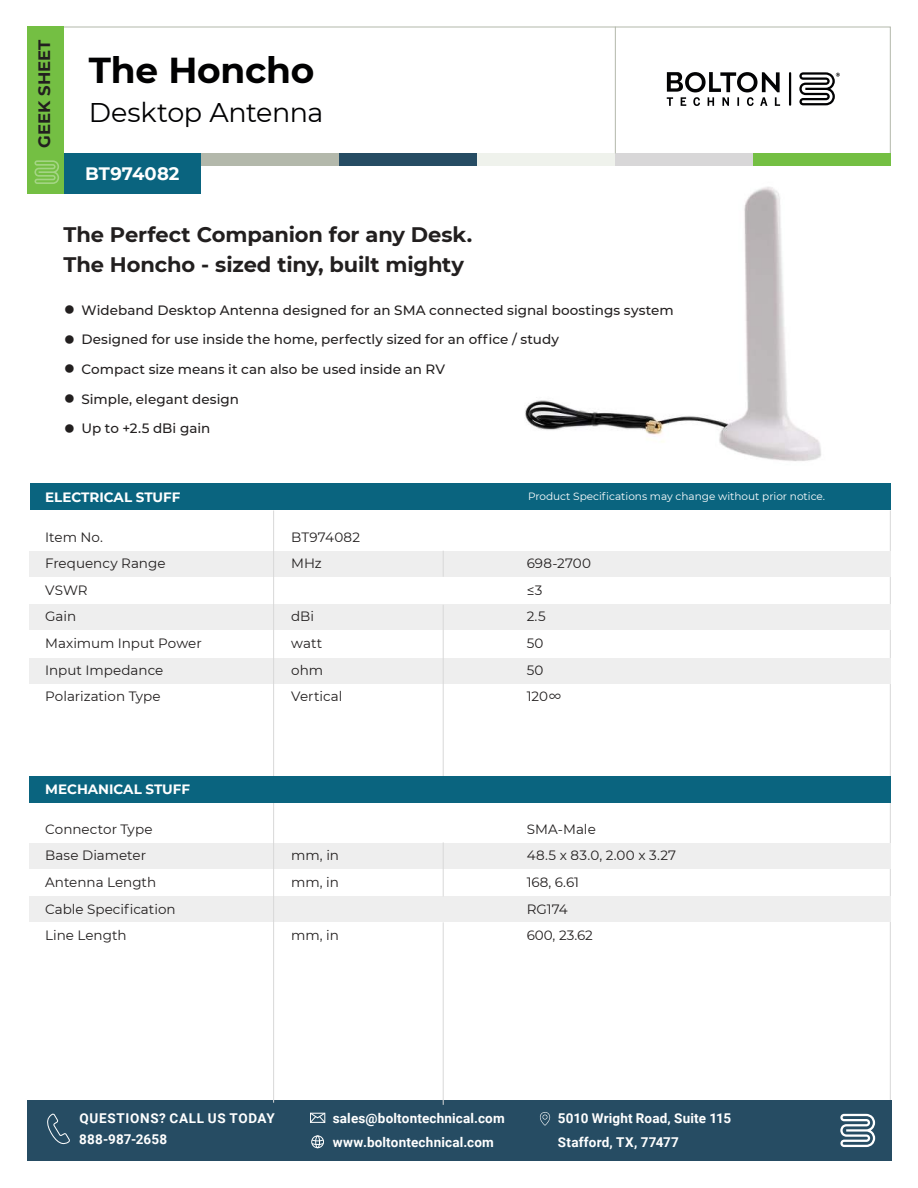
<style>
.page{position:relative;width:918px;height:1188px;background:#fff}
.page>*{position:absolute;margin:0;border:0;box-sizing:border-box;transform-origin:0 0}
.t1{font:700 36px "Montserrat";letter-spacing:-.01em;color:#010102}
.t2{font:27px "Montserrat";letter-spacing:-.015em;color:#010102}
.t3{font:700 21px/30px "Montserrat";letter-spacing:-.005em;color:#221f1f}
.t4{font:700 18px "Montserrat";letter-spacing:.005em;color:#fff}
.t5{font:700 16.5px "Montserrat";letter-spacing:.005em;color:#221f1f}
.t6{font:13.5px "Montserrat";color:#221f1f}
.t7{font:500 13.5px "Montserrat";letter-spacing:.005em;color:#221f1f}
.t8{font:700 13.5px/24px "Roboto";letter-spacing:.015em;color:#fff}
.t9{font:700 13.5px/21px "Roboto";letter-spacing:.045em;color:#fff}
.t10{font:700 13.5px "Montserrat";color:#fff}
.t11{font:10.5px "Montserrat";color:#fff}
.s1{font-weight:700;font-size:33.75px}
</style>
<div class="page">
<img style="left:525px;top:187px;width:296px;height:274px">
<svg style="left:667px;top:72px;width:113px;height:34px"></svg>
<hr style="left:789px;top:72px;width:2px;height:34px;background:#010102">
<svg style="left:799px;top:72px;width:41px;height:33px"></svg>
<div style="left:201px;top:153px;width:138px;height:13px;background:#b3b8ab"></div>
<div style="left:63px;top:153px;width:138px;height:41px;background:#0a647f"></div>
<div style="left:339px;top:153px;width:138px;height:13px;background:#264c63"></div>
<div style="left:615px;top:153px;width:138px;height:13px;background:#d8d7d8"></div>
<div style="left:477px;top:153px;width:138px;height:13px;background:#eff2ec"></div>
<div style="left:753px;top:153px;width:138px;height:13px;background:#74bf43"></div>
<div style="left:27px;top:27px;width:36px;height:167px;background:#74bf43"></div>
<hr style="left:615px;top:27px;width:1px;height:126px;background:#b3b8ab">
<svg style="left:34px;top:160px;width:25px;height:24px"></svg>
<hr style="left:890px;top:510px;width:1px;height:592px;background:#d8d8d8">
<div style="left:27px;top:1100px;width:864px;height:61px;background:#264c63"></div>
<svg style="left:840px;top:1114px;width:35px;height:33px"></svg>
<svg style="left:47px;top:1113px;width:23px;height:32px"></svg>
<svg style="left:310px;top:1113px;width:15px;height:10px"></svg>
<div style="left:311px;top:1136px;width:13px;height:12px;border:1px solid #fff;border-radius:50%"></div>
<svg style="left:312px;top:1140px;width:12px;height:5px"></svg>
<div style="left:315px;top:1136px;width:5px;height:12px;border:1px solid #fff;border-radius:50%"></div>
<svg style="left:540px;top:1112px;width:10px;height:14px"></svg>
<div style="left:30px;top:551px;width:861px;height:26px;background:#eee"></div>
<div style="left:30px;top:604px;width:861px;height:26px;background:#eee"></div>
<div style="left:30px;top:658px;width:861px;height:26px;background:#eee"></div>
<div style="left:30px;top:896px;width:861px;height:26px;background:#eee"></div>
<div style="left:30px;top:843px;width:861px;height:26px;background:#eee"></div>
<hr style="left:273px;top:510px;width:1px;height:282px;background:#d8d8d8">
<svg style="left:443px;top:551px;width:1px;height:26px"></svg>
<hr style="left:443px;top:842px;width:1px;height:54px;background:#d8d8d8">
<hr style="left:273px;top:801px;width:1px;height:302px;background:#d8d8d8">
<hr style="left:443px;top:605px;width:1px;height:175px;background:#d8d8d8">
<hr style="left:443px;top:922px;width:1px;height:183px;background:#d8d8d8">
<div style="left:30px;top:483px;width:861px;height:27px;background:#0a647f"></div>
<div style="left:30px;top:776px;width:861px;height:27px;background:#0a647f"></div>
<p class="t5" style="left:37px;top:148px;width:110px;rotate:-90deg">GEEK SHEET</p>
<h1 class="t1" style="left:89px;top:54px;width:227px">The Honcho</h1>
<h2 class="t2" style="left:89px;top:102px;width:236px">Desktop Antenna</h2>
<h3 class="t4" style="left:85px;top:166px;width:96px">BT974082</h3>
<h3 class="t3" style="left:63px;top:221px;width:410px">The Perfect Companion for any Desk.<br>The Honcho - sized tiny, built mighty</h3>
<p class="t7" style="left:63px;top:305px;width:612px"><span class="s1">•</span> Wideband Desktop Antenna designed for an SMA connected signal boostings system</p>
<p class="t7" style="left:63px;top:330px;width:497px"><span class="s1">•</span> Designed for use inside the home, perfectly sized for an of昀椀ce / study</p>
<p class="t7" style="left:63px;top:364px;width:383px"><span class="s1">•</span> Compact size means it can also be used inside an RV</p>
<p class="t7" style="left:63px;top:393px;width:177px"><span class="s1">•</span> Simple, elegant design</p>
<p class="t7" style="left:63px;top:423px;width:148px"><span class="s1">•</span> Up to +2.5 dBi gain</p>
<p class="t10" style="left:45px;top:491px;width:137px">ELECTRICAL STUFF</p>
<p class="t11" style="left:528px;top:490px;width:298px">Product Speci昀椀cations may change without prior notice.</p>
<p class="t6" style="left:45px;top:532px;width:59px">Item No.</p>
<p class="t6" style="left:291px;top:532px;width:70px">BT974082</p>
<p class="t6" style="left:45px;top:558px;width:122px">Frequency Range</p>
<p class="t6" style="left:291px;top:558px;width:32px">MHz</p>
<p class="t6" style="left:527px;top:558px;width:66px">698-2700</p>
<p class="t6" style="left:45px;top:581px;width:44px">VSWR</p>
<p class="t6" style="left:527px;top:581px;width:17px">≤3</p>
<p class="t6" style="left:45px;top:611px;width:32px">Gain</p>
<p class="t6" style="left:291px;top:611px;width:24px">dBi</p>
<p class="t6" style="left:527px;top:611px;width:21px">2.5</p>
<p class="t6" style="left:45px;top:638px;width:158px">Maximum Input Power</p>
<p class="t6" style="left:291px;top:638px;width:33px">watt</p>
<p class="t6" style="left:527px;top:638px;width:18px">50</p>
<p class="t6" style="left:45px;top:665px;width:120px">Input Impedance</p>
<p class="t6" style="left:291px;top:665px;width:33px">ohm</p>
<p class="t6" style="left:527px;top:665px;width:18px">50</p>
<p class="t6" style="left:45px;top:687px;width:117px">Polarization Type</p>
<p class="t6" style="left:291px;top:687px;width:53px">Vertical</p>
<p class="t6" style="left:527px;top:687px;width:36px">120∞</p>
<p class="t10" style="left:45px;top:783px;width:146px">MECHANICAL STUFF</p>
<p class="t6" style="left:45px;top:824px;width:109px">Connector Type</p>
<p class="t6" style="left:527px;top:824px;width:71px">SMA-Male</p>
<p class="t6" style="left:45px;top:846px;width:102px">Base Diameter</p>
<p class="t6" style="left:291px;top:846px;width:49px">mm, in</p>
<p class="t6" style="left:527px;top:846px;width:151px">48.5 x 83.0, 2.00 x 3.27</p>
<p class="t6" style="left:45px;top:877px;width:113px">Antenna Length</p>
<p class="t6" style="left:291px;top:877px;width:49px">mm, in</p>
<p class="t6" style="left:527px;top:877px;width:54px">168, 6.61</p>
<p class="t6" style="left:45px;top:899px;width:132px">Cable Speci昀椀cation</p>
<p class="t6" style="left:527px;top:899px;width:43px">RG174</p>
<p class="t6" style="left:45px;top:926px;width:83px">Line Length</p>
<p class="t6" style="left:291px;top:926px;width:49px">mm, in</p>
<p class="t6" style="left:527px;top:926px;width:68px">600, 23.62</p>
<p class="t9" style="left:79px;top:1109px;width:197px">QUESTIONS? CALL US TODAY<br>888-987-2658</p>
<p class="t8" style="left:333px;top:1107px;width:174px">sales@boltontechnical.com www.boltontechnical.com</p>
<p class="t8" style="left:558px;top:1107px;width:175px">5010 Wright Road, Suite 115<br>Stafford, TX, 77477</p>
</div>
